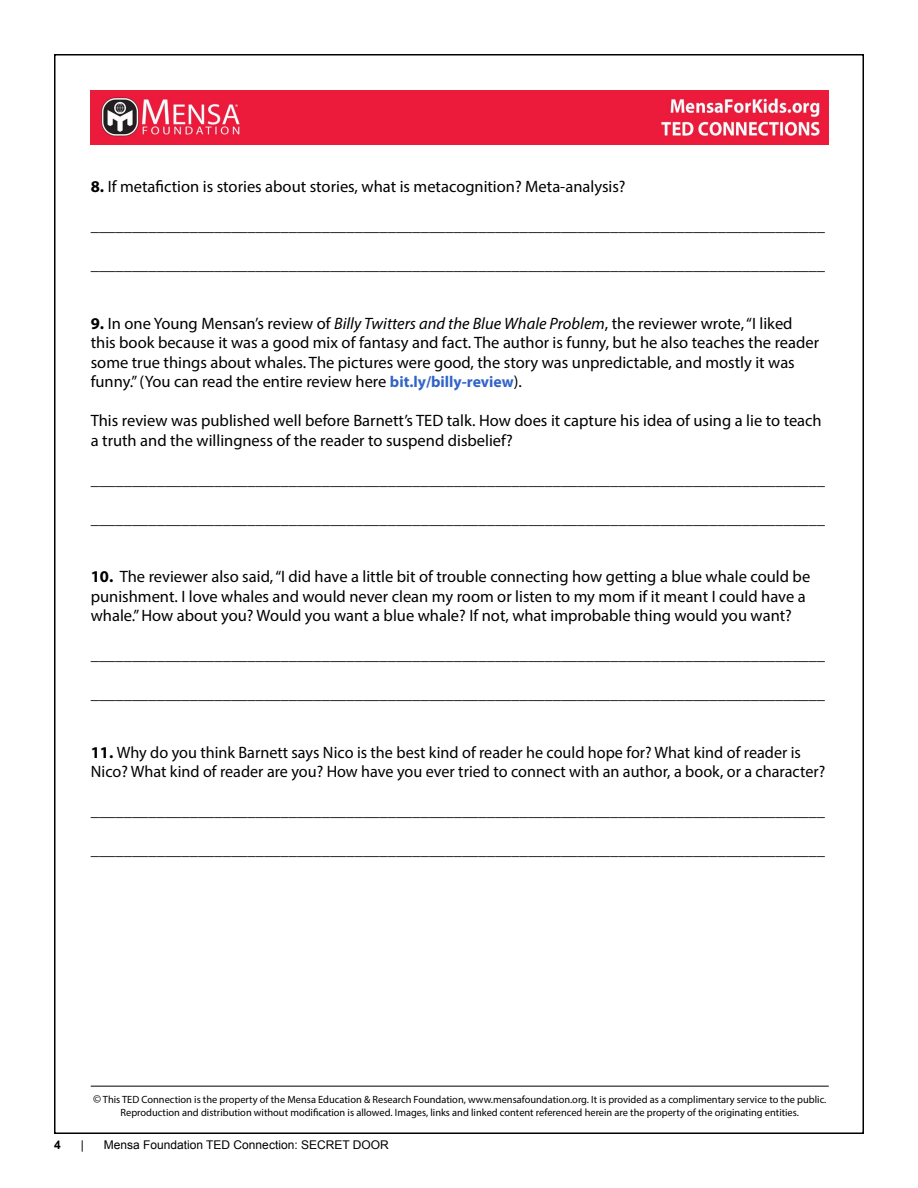
<style>
.page{position:relative;width:918px;height:1188px;background:#fff}
.page>*{position:absolute;margin:0;border:0;box-sizing:border-box;transform-origin:0 0}
.t1{font:16.5px/19.5px "Myriad Pro";color:#000}
.t2{font:12px "Arial";color:#000}
.t3{font:700 12px "Arial";color:#000}
.t4{font:10.5px/13.5px "Myriad Pro";color:#000;text-align:center}
.s1{font-weight:700}
.s2{font-style:italic}
.s3{font-weight:700;font-size:15.75px;color:#3264c8}
.s4{font-size:12px}
</style>
<div class="page">
<hr style="left:91px;top:1086px;width:738px;height:1px;background:#000">
<img style="left:91px;top:91px;width:738px;height:54px">
<p class="t1" style="left:91px;top:177px;width:536px"><span class="s1">8.</span> If metafiction is stories about stories, what is metacognition? Meta-analysis?</p>
<p class="t1" style="left:91px;top:216px;width:736px">_________________________________________________________________________________________</p>
<p class="t1" style="left:91px;top:255px;width:736px">_________________________________________________________________________________________</p>
<p class="t1" style="left:91px;top:313px;width:730px"><span class="s1">9.</span> In one Young Mensan’s review of <span class="s2">Billy Twitters and the Blue Whale Problem</span>, the reviewer wrote, “I liked this book because it was a good mix of fantasy and fact. The author is funny, but he also teaches the reader some true things about whales. The pictures were good, the story was unpredictable, and mostly it was funny.” (You can read the entire review here <span class="s3">bit.ly/billy-review</span>).</p>
<p class="t1" style="left:91px;top:411px;width:733px">This review was published well before Barnett’s TED talk. How does it capture his idea of using a lie to teach a truth and the willingness of the reader to suspend disbelief?</p>
<p class="t1" style="left:91px;top:469px;width:736px">_________________________________________________________________________________________</p>
<p class="t1" style="left:91px;top:508px;width:736px">_________________________________________________________________________________________</p>
<p class="t1" style="left:91px;top:567px;width:721px"><span class="s1">10.</span> The reviewer also said, “I did have a little bit of trouble connecting how getting a blue whale could be punishment. I love whales and would never clean my room or listen to my mom if it meant I could have a whale.” How about you? Would you want a blue whale? If not, what improbable thing would you want?</p>
<p class="t1" style="left:91px;top:645px;width:736px">_________________________________________________________________________________________</p>
<p class="t1" style="left:91px;top:684px;width:736px">_________________________________________________________________________________________</p>
<p class="t1" style="left:91px;top:742px;width:736px"><span class="s1">11.</span> Why do you think Barnett says Nico is the best kind of reader he could hope for? What kind of reader is<br>Nico? What kind of reader are you? How have you ever tried to connect with an author, a book, or a character?</p>
<p class="t1" style="left:91px;top:801px;width:736px">_________________________________________________________________________________________</p>
<p class="t1" style="left:91px;top:840px;width:736px">_________________________________________________________________________________________</p>
<p class="t4" style="left:93px;top:1093px;width:735px"><span class="s4">©</span> This TED Connection is the property of the Mensa Education &amp; Research Foundation, www.mensafoundation.org. It is provided as a complimentary service to the public.<br>Reproduction and distribution without modification is allowed. Images, links and linked content referenced herein are the property of the originating entities.</p>
<p class="t3" style="left:54px;top:1136px;width:8px">4</p>
<p class="t2" style="left:81px;top:1136px;width:5px">|</p>
<p class="t2" style="left:104px;top:1136px;width:286px">Mensa Foundation TED Connection: SECRET DOOR</p>
</div>
